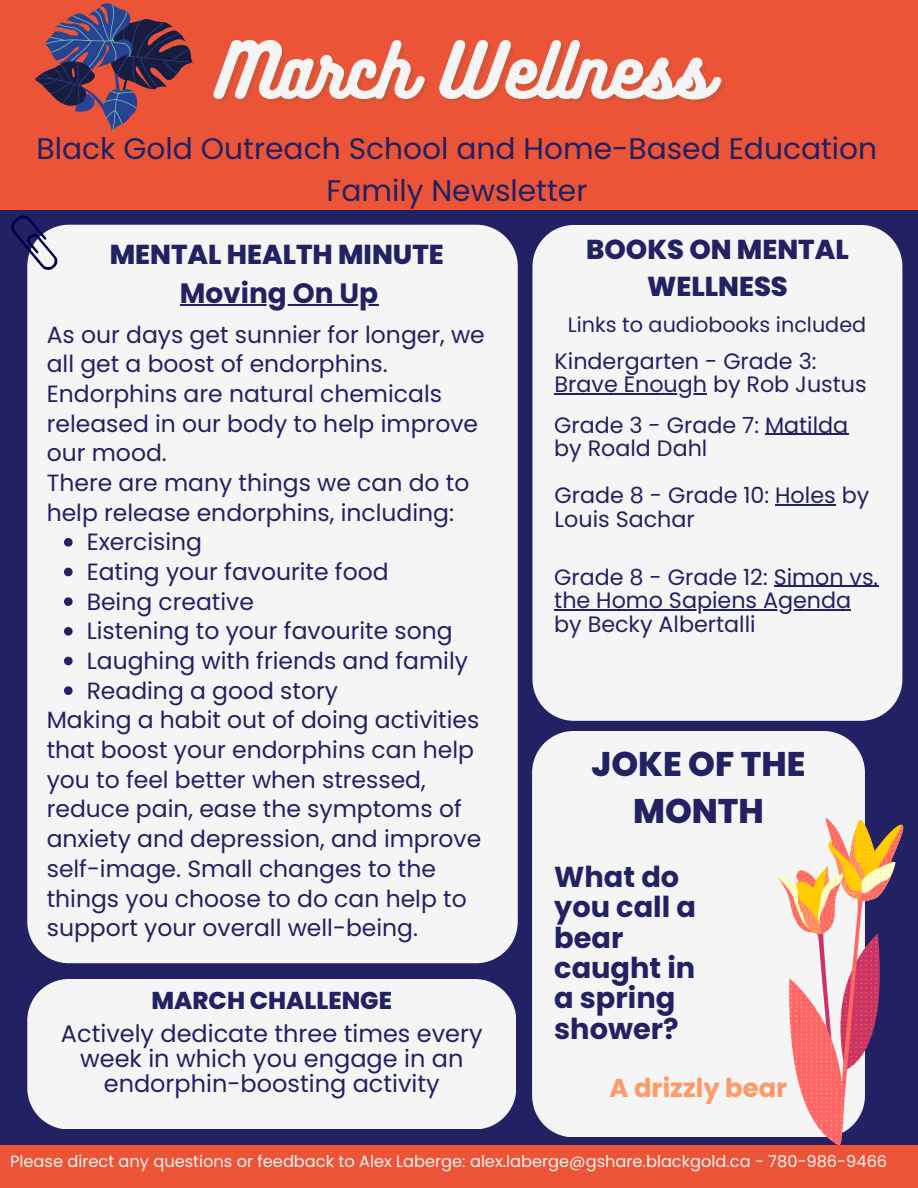
<style>
.page{position:relative;width:918px;height:1188px;background:#212163}
.page>*{position:absolute;margin:0;border:0;box-sizing:border-box;transform-origin:0 0}
.t1{font:67.95px "Bukhari Script";color:#f5f5f5}
.t2{font:800 34.2px/47.2px "Poppins";color:#212163;text-align:center}
.t3{font:29.7px/41.7px "Poppins";color:#212163;text-align:center}
.t4{font:700 28.8px/30.3px "Poppins";color:#212163}
.t5{font:700 28.05px "Poppins";color:#212163}
.t6{font:800 27.3px/37.2px "Poppins";color:#212163;text-align:center}
.t7{font:700 25.8px "Poppins";color:#f96}
.t8{font:800 24.3px "Poppins";color:#212163}
.t9{font:24px/24.8px "Poppins";color:#212163;text-align:center}
.t10{font:23.55px/29.7px "Poppins";color:#212163}
.t11{font:22.2px/23.7px "Poppins";color:#212163}
.t12{font:20.7px "Poppins";color:#212163}
.t13{font:16.2px "Poppins";color:#f5f5f5}
</style>
<div class="page">
<div style="left:0;top:0;width:918px;height:210px;background:#eb5436"></div>
<div style="left:0;top:1145px;width:918px;height:43px;background:#eb5436"></div>
<div style="left:532px;top:731px;width:333px;height:406px;background:#f5f5f5"></div>
<div style="left:27px;top:225px;width:491px;height:738px;background:#f5f5f5"></div>
<div style="left:27px;top:979px;width:489px;height:150px;background:#f5f5f5"></div>
<svg style="left:11px;top:215px;width:48px;height:56px"></svg>
<div style="left:532px;top:225px;width:370px;height:496px;background:#f5f5f5"></div>
<svg style="left:775px;top:816px;width:129px;height:329px"></svg>
<svg style="left:35px;top:3px;width:158px;height:129px"></svg>
<hr style="left:555px;top:393px;width:152px;height:1px;background:#212163">
<hr style="left:765px;top:434px;width:83px;height:1px;background:#212163">
<hr style="left:775px;top:504px;width:61px;height:1px;background:#212163">
<hr style="left:774px;top:586px;width:104px;height:1px;background:#212163">
<hr style="left:554px;top:609px;width:297px;height:1px;background:#212163">
<svg style="left:64px;top:538px;width:9px;height:9px"></svg>
<svg style="left:64px;top:568px;width:9px;height:8px"></svg>
<svg style="left:64px;top:597px;width:9px;height:9px"></svg>
<svg style="left:64px;top:627px;width:9px;height:9px"></svg>
<svg style="left:64px;top:657px;width:9px;height:8px"></svg>
<svg style="left:64px;top:686px;width:9px;height:9px"></svg>
<hr style="left:180px;top:304px;width:198px;height:2px;background:#212163">
<h1 class="t1" style="left:217px;top:26px;width:495px">March Wellness</h1>
<p class="t3" style="left:37px;top:128px;width:842px">Black Gold Outreach School and Home-Based Education<br>Family Newsletter</p>
<p class="t6" style="left:110px;top:236px;width:336px">MENTAL HEALTH MINUTE</p>
<p class="t6" style="left:586px;top:231px;width:264px">BOOKS ON MENTAL<br>WELLNESS</p>
<p class="t12" style="left:568px;top:310px;width:300px">Links to audiobooks included</p>
<p class="t11" style="left:555px;top:349px;width:314px">Kindergarten - Grade 3:<br>Brave Enough by Rob Justus</p>
<p class="t11" style="left:554px;top:413px;width:296px">Grade 3 - Grade 7: Matilda by Roald Dahl</p>
<p class="t11" style="left:555px;top:483px;width:316px">Grade 8 - Grade 10: Holes by<br>Louis Sachar</p>
<p class="t5" style="left:180px;top:273px;width:200px">Moving On Up</p>
<p class="t10" style="left:47px;top:320px;width:440px">As our days get sunnier for longer, we all get a boost of endorphins.<br>Endorphins are natural chemicals released in our body to help improve our mood.<br>There are many things we can do to help release endorphins, including:</p>
<p class="t10" style="left:87px;top:527px;width:383px">Exercising<br>Eating your favourite food<br>Being creative<br>Listening to your favourite song<br>Laughing with friends and family<br>Reading a good story</p>
<p class="t10" style="left:47px;top:705px;width:436px">Making a habit out of doing activities that boost your endorphins can help you to feel better when stressed, reduce pain, ease the symptoms of anxiety and depression, and improve self-image. Small changes to the things you choose to do can help to support your overall well-being.</p>
<p class="t8" style="left:152px;top:984px;width:242px">MARCH CHALLENGE</p>
<p class="t9" style="left:61px;top:1021px;width:423px">Actively dedicate three times every week in which you engage in an endorphin-boosting activity</p>
<p class="t11" style="left:554px;top:565px;width:326px">Grade 8 - Grade 12: Simon vs. the Homo Sapiens Agenda by Becky Albertalli</p>
<h2 class="t2" style="left:592px;top:740px;width:216px">JOKE OF THE<br>MONTH</h2>
<p class="t4" style="left:554px;top:862px;width:143px">What do you call a bear caught in a spring shower?</p>
<p class="t7" style="left:610px;top:1070px;width:179px">A drizzly bear</p>
<p class="t13" style="left:10px;top:1150px;width:879px">Please direct any questions or feedback to Alex Laberge: alex.laberge@gshare.blackgold.ca - 780-986-9466</p>
</div>
